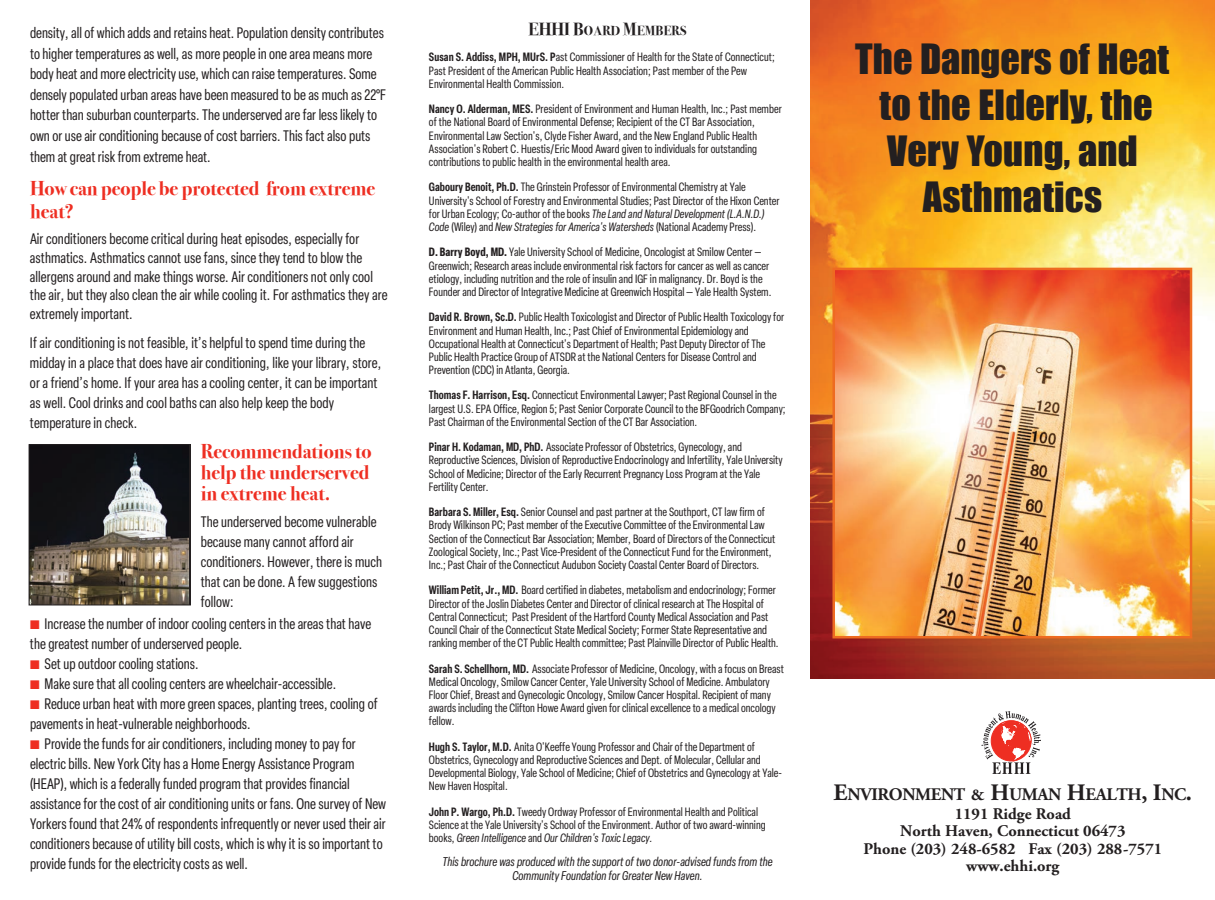
<style>
.page{position:relative;width:1215px;height:900px;background:#fff}
.page>*{position:absolute;margin:0;border:0;box-sizing:border-box;transform-origin:0 0}
.t1{font:38.38px/46px "Impact";letter-spacing:.005em;color:#231f20;text-align:center}
.t2{font:700 20px/21.2px "Bodoni Svty Two OSITCTT";color:#ee2e22}
.t3{font:700 17.62px "Adobe Garamond Pro";letter-spacing:-.02em;color:#231f20}
.t4{font:700 16.25px "Adobe Garamond Pro";color:#231f20}
.t5{font:condensed 15px/20px "Elza";color:#231f20}
.t6{font:700 13.12px "Bodoni Svty Two OSITCTT";letter-spacing:.01em;color:#231f20}
.t7{font:italic condensed 12.5px/14.5px "Elza";color:#231f20;text-align:center}
.t8{font:condensed 11.88px/13.1px "Elza";color:#231f20}
.s1{color:#ee2e22}
.s2{font-size:17.5px}
.s3{font-weight:600}
.s4{font-style:italic}
.s5{font-weight:700}
.s6{font-size:23.5px}
.s7{font-size:16.5px}
</style>
<div class="page">
<img style="left:810px;top:0;width:405px;height:678px">
<svg style="left:981px;top:711px;width:60px;height:63px"></svg>
<img style="left:835px;top:271px;width:354px;height:364px">
<div style="left:832px;top:268px;width:360px;height:370px;border:2px solid #ee6b21"></div>
<img style="left:31px;top:446px;width:158px;height:157px">
<div style="left:29px;top:444px;width:162px;height:161px;border:1px solid #231f20"></div>
<p class="t5" style="left:30px;top:23px;width:358px;line-height:20.6px">density, all of which adds and retains heat. Population density contributes to higher temperatures as well, as more people in one area means more body heat and more electricity use, which can raise temperatures. Some densely populated urban areas have been measured to be as much as 22°F hotter than suburban counterparts. The underserved are far less likely to own or use air conditioning because of cost barriers. This fact also puts them at great risk from extreme heat.</p>
<p class="t2" style="left:30px;top:178px;width:347px;line-height:22.5px">How can people be protected from extreme heat?</p>
<p class="t5" style="left:30px;top:231px;width:359px;line-height:18.8px">Air conditioners become critical during heat episodes, especially for asthmatics. Asthmatics cannot use fans, since they tend to blow the allergens around and make things worse. Air conditioners not only cool the air, but they also clean the air while cooling it. For asthmatics they are extremely important.</p>
<p class="t5" style="left:30px;top:334px;width:353px">If air conditioning is not feasible, it’s helpful to spend time during the midday in a place that does have air conditioning, like your library, store, or a friend’s home. If your area has a cooling center, it can be important as well. Cool drinks and cool baths can also help keep the body temperature in check.</p>
<p class="t2" style="left:201px;top:441px;width:172px;text-align:justify">Recommendations to help the underserved in extreme heat.</p>
<p class="t5" style="left:201px;top:513px;width:183px">The underserved become vulnerable because many cannot afford air conditioners. However, there is much that can be done. A few suggestions follow:</p>
<p class="t5" style="left:30px;top:615px;width:343px"><span class="s1">■</span> Increase the number of indoor cooling centers in the areas that have the greatest number of underserved people.</p>
<p class="t5" style="left:30px;top:655px;width:170px"><span class="s1">■</span> Set up outdoor cooling stations.</p>
<p class="t5" style="left:30px;top:675px;width:308px"><span class="s1">■</span> Make sure that all cooling centers are wheelchair-accessible.</p>
<p class="t5" style="left:30px;top:695px;width:349px"><span class="s1">■</span> Reduce urban heat with more green spaces, planting trees, cooling of pavements in heat-vulnerable neighborhoods.</p>
<p class="t5" style="left:30px;top:735px;width:358px"><span class="s1">■</span> Provide the funds for air conditioners, including money to pay for electric bills. New York City has a Home Energy Assistance Program (HEAP), which is a federally funded program that provides financial assistance for the cost of air conditioning units or fans. One survey of New Yorkers found that 24% of respondents infrequently or never used their air conditioners because of utility bill costs, which is why it is so important to provide funds for the electricity costs as well.</p>
<p class="t6" style="left:528px;top:23px;width:160px"><span class="s2">EHHI B</span>OARD <span class="s2">M</span>EMBERS</p>
<p class="t8" style="left:429px;top:52px;width:347px"><span class="s3">Susan S. Addiss, MPH, MUrS. P</span>ast Commissioner of Health for the State of Connecticut;<br>Past President of the American Public Health Association; Past member of the Pew<br>Environmental Health Commission.</p>
<p class="t8" style="left:429px;top:103px;width:354px"><span class="s3">Nancy O. Alderman, MES.</span> President of Environment and Human Health, Inc.; Past member of the National Board of Environmental Defense; Recipient of the CT Bar Association, Environmental Law Section's, Clyde Fisher Award, and the New England Public Health Association's Robert C. Huestis/Eric Mood Award given to individuals for outstanding contributions to public health in the environmental health area.</p>
<p class="t8" style="left:429px;top:182px;width:352px"><span class="s3">Gaboury Benoit, Ph.D.</span> The Grinstein Professor of Environmental Chemistry at Yale University's School of Forestry and Environmental Studies; Past Director of the Hixon Center for Urban Ecology; Co-author of the books <span class="s4">The Land and Natural Development (L.A.N.D.)<br>Code</span> (Wiley) and <span class="s4">New Strategies for America's Watersheds</span> (National Academy Press).</p>
<p class="t8" style="left:429px;top:247px;width:344px"><span class="s5">D. Barry Boyd, MD.</span> Yale University School of Medicine, Oncologist at Smilow Center — Greenwich; Research areas include environmental risk factors for cancer as well as cancer etiology, including nutrition and the role of insulin and IGF in malignancy. Dr. Boyd is the Founder and Director of Integrative Medicine at Greenwich Hospital — Yale Health System.</p>
<p class="t8" style="left:429px;top:312px;width:357px"><span class="s3">David R. Brown, Sc.D.</span> Public Health Toxicologist and Director of Public Health Toxicology for Environment and Human Health, Inc.; Past Chief of Environmental Epidemiology and Occupational Health at Connecticut's Department of Health; Past Deputy Director of The Public Health Practice Group of ATSDR at the National Centers for Disease Control and Prevention (CDC) in Atlanta, Georgia.</p>
<p class="t8" style="left:429px;top:390px;width:358px"><span class="s3">Thomas F. Harrison, Esq.</span> Connecticut Environmental Lawyer; Past Regional Counsel in the largest U.S. EPA Office, Region 5; Past Senior Corporate Council to the BFGoodrich Company;<br>Past Chairman of the Environmental Section of the CT Bar Association.</p>
<p class="t8" style="left:429px;top:441px;width:355px"><span class="s3">Pinar H. Kodaman, MD, PhD.</span> Associate Professor of Obstetrics, Gynecology, and Reproductive Sciences, Division of Reproductive Endocrinology and Infertility, Yale University School of Medicine; Director of the Early Recurrent Pregnancy Loss Program at the Yale Fertility Center.</p>
<p class="t8" style="left:429px;top:506px;width:348px"><span class="s3">Barbara S. Miller, Esq.</span> Senior Counsel and past partner at the Southport, CT law firm of Brody Wilkinson PC; Past member of the Executive Committee of the Environmental Law Section of the Connecticut Bar Association; Member, Board of Directors of the Con necticut Zoological Society, Inc.; Past Vice-President of the Connecticut Fund for the Environment, Inc.; Past Chair of the Connecticut Audubon Society Coastal Center Board of Directors.</p>
<p class="t8" style="left:429px;top:585px;width:351px"><span class="s3">William Petit, Jr., MD.</span> Board certified in diabetes, metabolism and endocrinology; Former Director of the Joslin Diabetes Center and Director of clinical research at The Hospital of Central Connecticut; Past President of the Hartford County Medical Association and Past Council Chair of the Connecticut State Medical Society; Former State Representative and ranking member of the CT Public Health committee; Past Plainville Director of Public Health.</p>
<p class="t8" style="left:429px;top:663px;width:357px"><span class="s3">Sarah S. Schellhorn, MD.</span> Associate Professor of Medicine, Oncology, with a focus on Breast Medical Oncology, Smilow Cancer Center, Yale University School of Medicine. Ambulatory Floor Chief, Breast and Gynecologic Oncology, Smilow Cancer Hospital. Recipient of many awards including the Clifton Howe Award given for clinical excellence to a medical oncology fellow.</p>
<p class="t8" style="left:429px;top:741px;width:355px"><span class="s3">Hugh S. Taylor, M.D.</span> Anita O'Keeffe Young Professor and Chair of the Department of Obstetrics, Gynecology and Reproductive Sciences and Dept. of Molecular, Cellular and Developmental Biology, Yale School of Medicine; Chief of Obstetrics and Gynecology at Yale-New Haven Hospital.</p>
<p class="t8" style="left:429px;top:806px;width:338px"><span class="s3">John P. Wargo, Ph.D.</span> Tweedy Ordway Professor of Environmental Health and Political<br>Science at the Yale University's School of the Environment. Author of two award-winning books, <span class="s4">Green Intelligence</span> and <span class="s4">Our Children's Toxic Legacy.</span></p>
<p class="t7" style="left:442px;top:855px;width:332px">This brochure was produced with the support of two donor-advised funds from the<br>Community Foundation for Greater New Haven.</p>
<p class="t1" style="left:855px;top:36px;width:316px">The Dangers of Heat</p>
<p class="t1" style="left:880px;top:82px;width:275px">to the Elderly, the<br>Very Young, and<br>Asthmatics</p>
<p class="t3" style="left:834px;top:787px;width:360px"><span class="s6">E</span>NVIRONMENT <span class="s7">&amp;</span> <span class="s6">H</span>UMAN <span class="s6">H</span>EALTH<span class="s6">, I</span>NC<span class="s6">.</span></p>
<p class="t4" style="left:955px;top:807px;width:118px">1191 Ridge Road</p>
<p class="t4" style="left:900px;top:825px;width:227px">North Haven, Connecticut 06473</p>
<p class="t4" style="left:863px;top:842px;width:300px">Phone (203) 248-6582 Fax (203) 288-7571</p>
<p class="t4" style="left:966px;top:860px;width:95px">www.ehhi.org</p>
</div>
